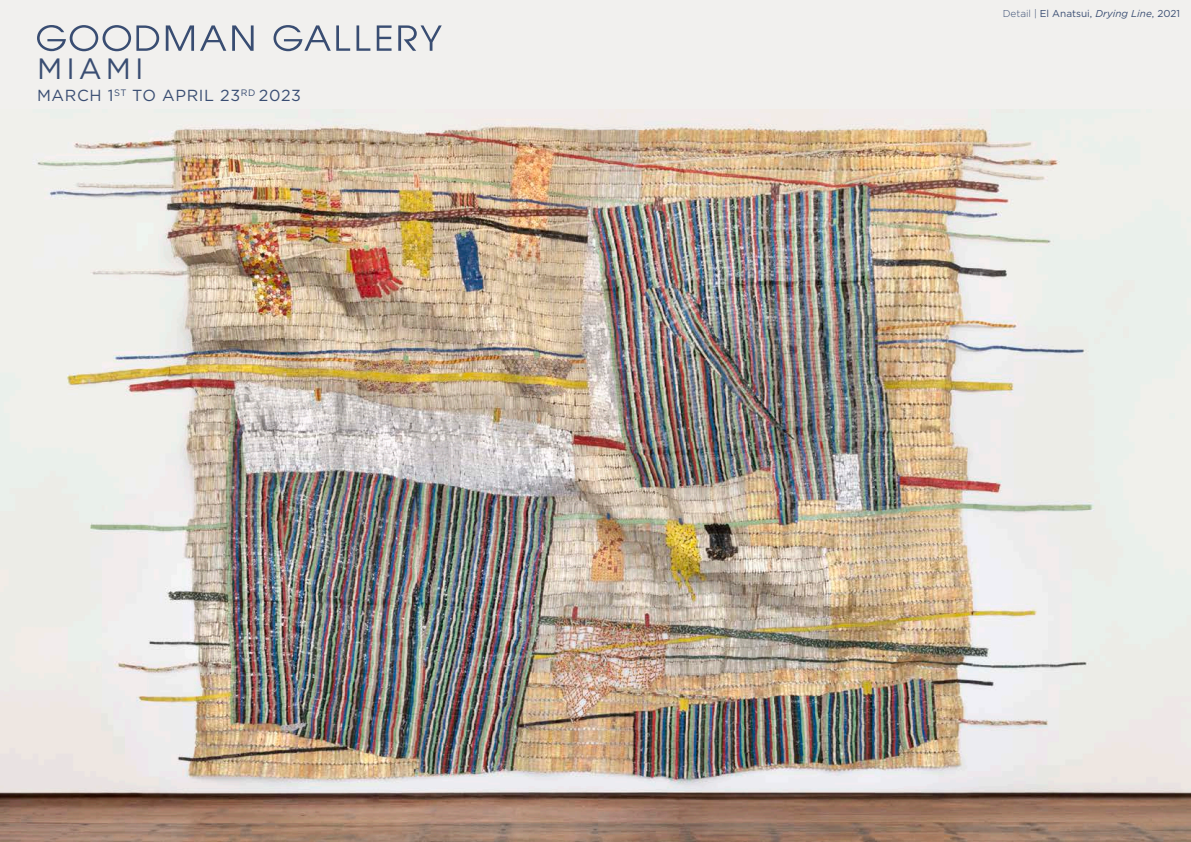
<style>
.page{position:relative;width:1191px;height:842px;background:#fff}
.page>*{position:absolute;margin:0;border:0;box-sizing:border-box;transform-origin:0 0}
.t1{font:29.4px "Gotham HTF";letter-spacing:.14em;color:#394d72}
.t2{font:16px "Gotham HTF";letter-spacing:.04em;color:#394d72}
.t3{font:10px "Gotham HTF";color:#394d72}
.s1{font-weight:300}
.s2{font-style:italic}
</style>
<div class="page">
<div style="left:0;top:0;width:1191px;height:109px;background:#f1f0ee"></div>
<img style="left:0;top:109px;width:1191px;height:733px">
<svg style="left:166px;top:25px;width:28px;height:26px"></svg>
<svg style="left:232px;top:25px;width:21px;height:26px"></svg>
<svg style="left:356px;top:25px;width:14px;height:26px"></svg>
<svg style="left:377px;top:25px;width:14px;height:26px"></svg>
<svg style="left:398px;top:25px;width:44px;height:26px"></svg>
<svg style="left:273px;top:25px;width:77px;height:26px;background:#c4c8cf"></svg>
<svg style="left:200px;top:25px;width:26px;height:26px"></svg>
<svg style="left:37px;top:25px;width:122px;height:26px;background:#c2c6ce"></svg>
<h1 class="t1" style="left:37px;top:53px;width:108px">MIAMI</h1>
<h2 class="t2" style="left:37px;top:87px;width:265px">MARCH 1<sup>ST</sup> TO APRIL 23<sup>RD</sup> 2023</h2>
<p class="t3" style="left:1002px;top:8px;width:179px"><span class="s1">Detail |</span> El Anatsui, <span class="s2">Drying Line</span>, 2021</p>
</div>
